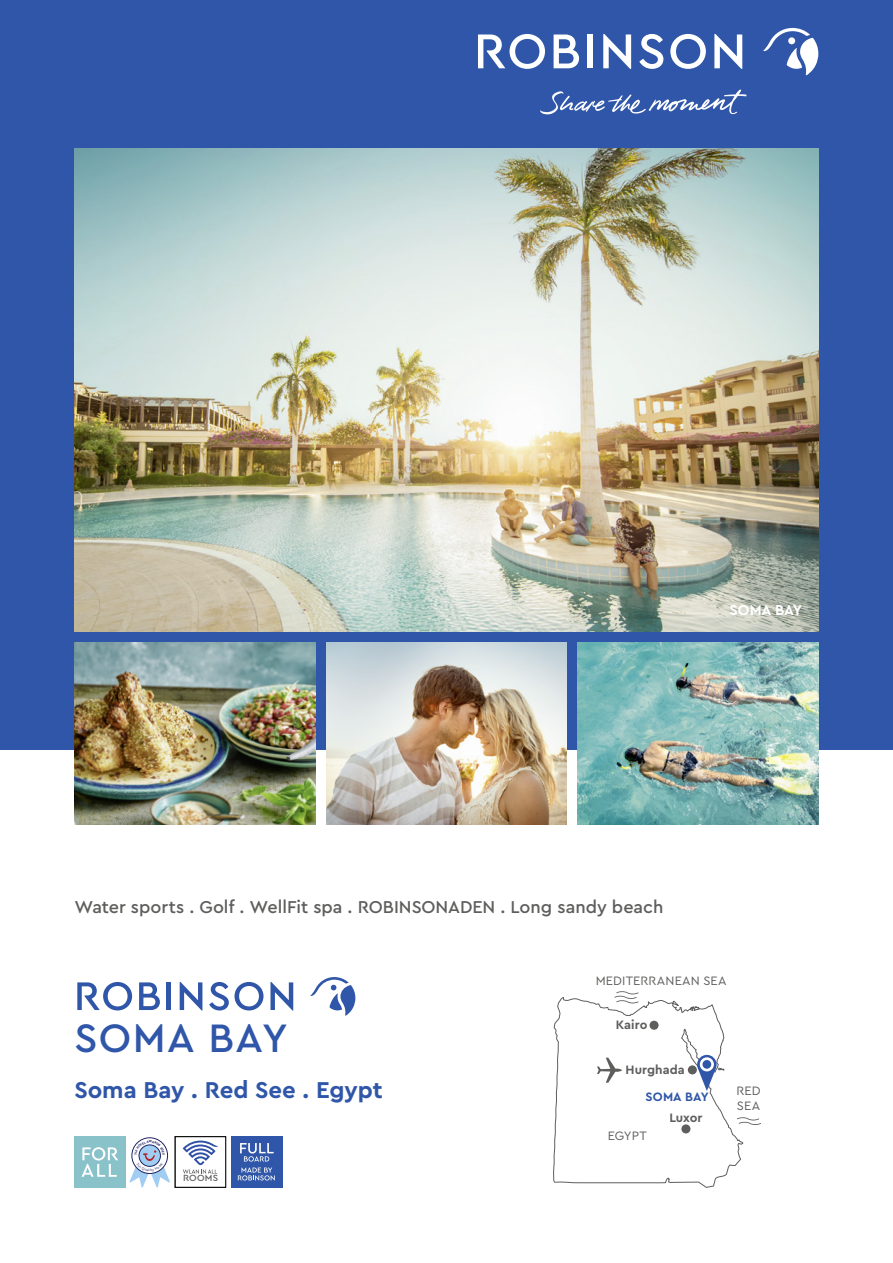
<style>
.page{position:relative;width:893px;height:1263px;background:#fff}
.page>*{position:absolute;margin:0;border:0;box-sizing:border-box;transform-origin:0 0}
.t1{font:500 41.55px "Cera ROB";letter-spacing:.03em;color:#2f56a8}
.t2{font:700 24px "Cera ROB";letter-spacing:-.005em;color:#2f56a8}
.t3{font:500 18px "Cera ROB";color:#5e5e5d}
.t4{font:700 15px "Cera ROB";color:#fff}
.t5{font:12.75px/14.4px "Cera ROB";letter-spacing:.01em;color:#5e5e5d}
.t6{font:700 12.75px "Cera ROB";color:#5e5e5d}
.t7{font:700 12.75px "Cera ROB";letter-spacing:.005em;color:#2f56a8}
.t8{font:500 9.45px "Cera ROB";letter-spacing:.02em;color:#5e5e5d}
</style>
<div class="page">
<div style="left:0;top:0;width:893px;height:750px;background:#2f56a8"></div>
<img style="left:74px;top:149px;width:745px;height:482px">
<svg style="left:553px;top:991px;width:208px;height:197px"></svg>
<div style="left:74px;top:1136px;width:51px;height:51px;background:#8ac2ca"></div>
<svg style="left:82px;top:1147px;width:36px;height:30px"></svg>
<svg style="left:183px;top:1140px;width:35px;height:34px"></svg>
<div style="left:175px;top:1136px;width:51px;height:51px;border:1px solid #000"></div>
<div style="left:231px;top:1136px;width:51px;height:51px;background:#2f56a8"></div>
<svg style="left:238px;top:1167px;width:37px;height:13px"></svg>
<svg style="left:240px;top:1143px;width:34px;height:18px"></svg>
<svg style="left:310px;top:977px;width:45px;height:39px"></svg>
<svg style="left:139px;top:982px;width:21px;height:28px"></svg>
<hr style="left:167px;top:982px;width:4px;height:28px;background:#2f56a8">
<svg style="left:209px;top:982px;width:54px;height:28px"></svg>
<svg style="left:77px;top:982px;width:55px;height:28px"></svg>
<svg style="left:180px;top:982px;width:22px;height:28px"></svg>
<svg style="left:270px;top:982px;width:23px;height:28px"></svg>
<svg style="left:554px;top:35px;width:25px;height:33px"></svg>
<div style="left:587px;top:35px;width:6px;height:33px;background:#fff"></div>
<svg style="left:603px;top:34px;width:28px;height:35px"></svg>
<svg style="left:639px;top:34px;width:24px;height:35px"></svg>
<svg style="left:670px;top:34px;width:36px;height:35px"></svg>
<svg style="left:478px;top:34px;width:67px;height:35px"></svg>
<svg style="left:763px;top:28px;width:55px;height:47px"></svg>
<svg style="left:714px;top:34px;width:28px;height:35px"></svg>
<svg style="left:540px;top:90px;width:206px;height:24px"></svg>
<img style="left:578px;top:642px;width:241px;height:182px">
<img style="left:326px;top:642px;width:241px;height:182px">
<img style="left:74px;top:642px;width:241px;height:182px">
<svg style="left:130px;top:1137px;width:40px;height:50px"></svg>
<p class="t4" style="left:730px;top:600px;width:74px">SOMA BAY</p>
<p class="t3" style="left:74px;top:895px;width:591px">Water sports . Golf . WellFit spa . ROBINSONADEN . Long sandy beach</p>
<h1 class="t1" style="left:74px;top:1011px;width:215px">SOMA BAY</h1>
<h2 class="t2" style="left:74px;top:1074px;width:310px">Soma Bay . Red See . Egypt</h2>
<p class="t8" style="left:183px;top:1171px;width:36px">ROOMS</p>
<p class="t5" style="left:596px;top:973px;width:132px">MEDITERRANEAN SEA</p>
<p class="t6" style="left:616px;top:1016px;width:33px">Kairo</p>
<p class="t6" style="left:626px;top:1061px;width:61px">Hurghada</p>
<p class="t7" style="left:646px;top:1088px;width:65px">SOMA BAY</p>
<p class="t5" style="left:608px;top:1128px;width:41px">EGYPT</p>
<p class="t6" style="left:669px;top:1109px;width:35px">Luxor</p>
<p class="t5" style="left:736px;top:1083px;width:26px">RED<br>SEA</p>
</div>
